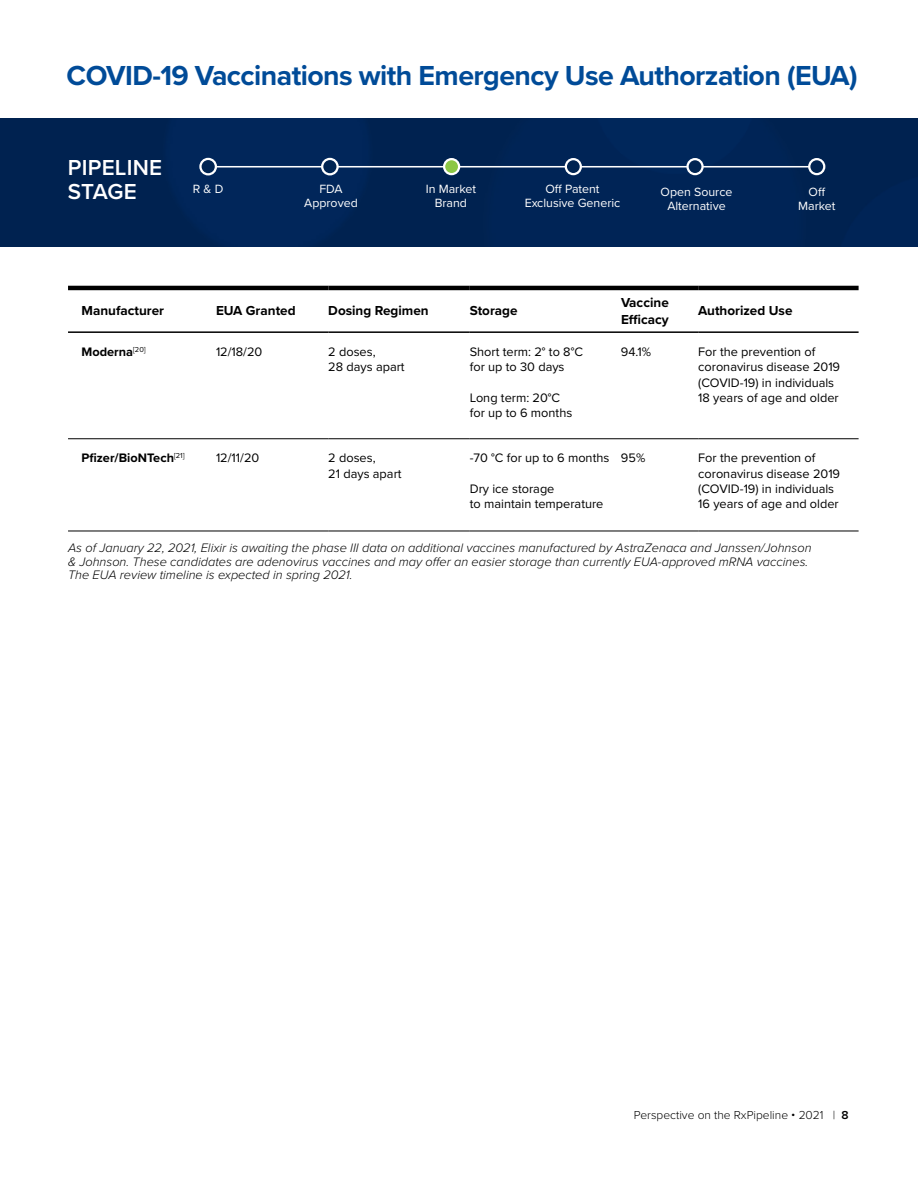
<style>
.page{position:relative;width:918px;height:1188px;background:#fff}
.page>*{position:absolute;margin:0;border:0;box-sizing:border-box;transform-origin:0 0}
.t1{font:700 28.5px "Proxima Nova";letter-spacing:-.02em;color:#004b98}
.t2{font:600 22.5px/24px "Proxima Nova";letter-spacing:.01em;color:#fff}
.t3{font:700 13.5px/16.2px "Proxima Nova";color:#000}
.t4{font:12.75px/15.3px "Proxima Nova";color:#000}
.t5{font:italic 300 12.75px/13.5px "Proxima Nova";color:#000}
.t6{font:700 12.75px "Proxima Nova";color:#000}
.t7{font:12.3px/14px "Proxima Nova";color:#fff;text-align:center}
.t8{font:300 12px "Proxima Nova";color:#000}
.s1{font-weight:600}
</style>
<div class="page">
<div style="left:0;top:118px;width:918px;height:129px;background:#002456"></div>
<hr style="left:214px;top:166px;width:604px;height:2px;background:#fff">
<svg style="left:200px;top:159px;width:16px;height:15px"></svg>
<div style="left:199px;top:158px;width:18px;height:17px;border:2px solid #fff;border-radius:50%"></div>
<svg style="left:322px;top:159px;width:16px;height:15px"></svg>
<div style="left:321px;top:158px;width:18px;height:17px;border:2px solid #fff;border-radius:50%"></div>
<div style="left:444px;top:159px;width:15px;height:15px;background:#8cc745;border-radius:50%"></div>
<div style="left:443px;top:158px;width:17px;height:17px;border:2px solid #fff;border-radius:50%"></div>
<div style="left:566px;top:159px;width:15px;height:15px;background:#002452;border-radius:50%"></div>
<div style="left:565px;top:158px;width:17px;height:17px;border:2px solid #fff;border-radius:50%"></div>
<div style="left:809px;top:159px;width:15px;height:15px;background:#002452;border-radius:50%"></div>
<div style="left:808px;top:158px;width:17px;height:17px;border:2px solid #fff;border-radius:50%"></div>
<svg style="left:688px;top:159px;width:15px;height:15px"></svg>
<div style="left:686px;top:158px;width:18px;height:17px;border:2px solid #fff;border-radius:50%"></div>
<hr style="left:68px;top:286px;width:148px;height:4px;background:#000">
<hr style="left:216px;top:286px;width:112px;height:4px;background:#000">
<hr style="left:328px;top:286px;width:142px;height:4px;background:#000">
<hr style="left:470px;top:286px;width:151px;height:4px;background:#000">
<hr style="left:621px;top:286px;width:77px;height:4px;background:#000">
<hr style="left:698px;top:286px;width:161px;height:4px;background:#000">
<hr style="left:68px;top:331px;width:148px;height:2px;background:#000">
<hr style="left:216px;top:331px;width:112px;height:2px;background:#000">
<hr style="left:328px;top:331px;width:142px;height:2px;background:#000">
<hr style="left:470px;top:331px;width:151px;height:2px;background:#000">
<hr style="left:621px;top:331px;width:77px;height:2px;background:#000">
<hr style="left:698px;top:331px;width:161px;height:2px;background:#000">
<hr style="left:68px;top:438px;width:148px;height:1px;background:#000">
<hr style="left:216px;top:438px;width:112px;height:1px;background:#000">
<hr style="left:328px;top:438px;width:142px;height:1px;background:#000">
<hr style="left:470px;top:438px;width:151px;height:1px;background:#000">
<hr style="left:621px;top:438px;width:77px;height:1px;background:#000">
<hr style="left:698px;top:438px;width:161px;height:1px;background:#000">
<hr style="left:68px;top:531px;width:148px;height:1px;background:#000">
<hr style="left:216px;top:531px;width:112px;height:1px;background:#000">
<hr style="left:328px;top:531px;width:142px;height:1px;background:#000">
<hr style="left:470px;top:531px;width:151px;height:1px;background:#000">
<hr style="left:621px;top:531px;width:77px;height:1px;background:#000">
<hr style="left:698px;top:531px;width:161px;height:1px;background:#000">
<h1 class="t1" style="left:67px;top:55px;width:793px">COVID-19 Vaccinations with Emergency Use Authorzation (EUA)</h1>
<h2 class="t2" style="left:68px;top:155px;width:96px">PIPELINE<br>STAGE</h2>
<p class="t7" style="left:193px;top:181px;width:32px">R &amp; D</p>
<p class="t7" style="left:304px;top:181px;width:55px">FDA<br>Approved</p>
<p class="t7" style="left:426px;top:181px;width:52px">In Market<br>Brand</p>
<p class="t7" style="left:525px;top:181px;width:97px">Off Patent<br>Exclusive Generic</p>
<p class="t7" style="left:798px;top:184px;width:39px">Off<br>Market</p>
<p class="t7" style="left:661px;top:184px;width:73px">Open Source<br>Alternative</p>
<p class="t3" style="left:82px;top:303px;width:84px">Manufacturer</p>
<p class="t3" style="left:216px;top:303px;width:81px">EUA Granted</p>
<p class="t3" style="left:328px;top:303px;width:102px">Dosing Regimen</p>
<p class="t3" style="left:470px;top:303px;width:49px">Storage</p>
<p class="t3" style="left:621px;top:294px;width:49px">Vaccine<br>Efficacy</p>
<p class="t3" style="left:698px;top:303px;width:96px">Authorized Use</p>
<p class="t6" style="left:82px;top:342px;width:66px">Moderna<sup>[20]</sup></p>
<p class="t4" style="left:216px;top:344px;width:48px">12/18/20</p>
<p class="t4" style="left:328px;top:344px;width:78px">2 doses,<br>28 days apart</p>
<p class="t4" style="left:470px;top:344px;width:115px">Short term: 2° to 8°C for up to 30 days</p>
<p class="t4" style="left:470px;top:390px;width:104px">Long term: 20°C for up to 6 months</p>
<p class="t4" style="left:621px;top:344px;width:32px">94.1%</p>
<p class="t4" style="left:698px;top:344px;width:143px">For the prevention of coronavirus disease 2019 (COVID-19) in individuals<br>18 years of age and older</p>
<p class="t6" style="left:82px;top:449px;width:105px">Pfizer/BioNTech<sup>[21]</sup></p>
<p class="t4" style="left:216px;top:450px;width:45px">12/11/20</p>
<p class="t4" style="left:328px;top:450px;width:75px">2 doses,<br>21 days apart</p>
<p class="t4" style="left:470px;top:450px;width:141px">-70 °C for up to 6 months</p>
<p class="t4" style="left:470px;top:480px;width:135px">Dry ice storage<br>to maintain temperature</p>
<p class="t4" style="left:621px;top:450px;width:26px">95%</p>
<p class="t4" style="left:698px;top:450px;width:143px">For the prevention of coronavirus disease 2019 (COVID-19) in individuals<br>16 years of age and older</p>
<p class="t5" style="left:68px;top:541px;width:745px">As of January 22, 2021, Elixir is awaiting the phase III data on additional vaccines manufactured by AstraZenaca and Janssen/Johnson &amp; Johnson. These candidates are adenovirus vaccines and may offer an easier storage than currently EUA-approved mRNA vaccines.<br>The EUA review timeline is expected in spring 2021.</p>
<p class="t8" style="left:634px;top:1106px;width:217px">Perspective on the RxPipeline • 2021 | <span class="s1">8</span></p>
</div>
